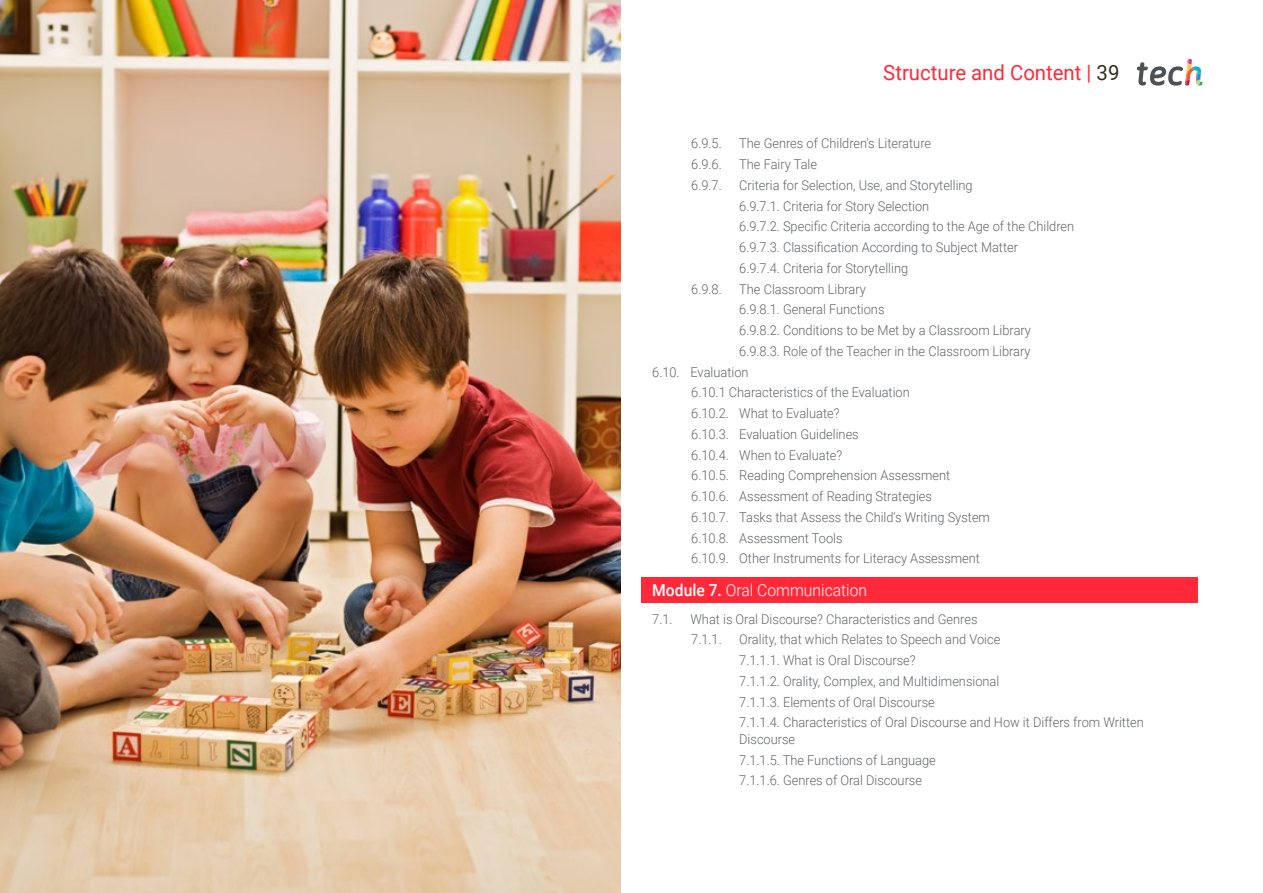
<style>
.page{position:relative;width:1263px;height:893px;background:#fff}
.page>*{position:absolute;margin:0;border:0;box-sizing:border-box;transform-origin:0 0}
.t1{font:21px "Roboto";color:#ff293a}
.t2{font:300 16.5px "Roboto";color:#fff;scale:.95 1}
.t3{font:300 13.5px/20.7px "Roboto";color:#61646a;scale:.95 1}
.s1{color:#312e20}
.s2{font-weight:500}
</style>
<div class="page">
<svg style="left:1137px;top:59px;width:65px;height:27px"></svg>
<img style="left:0;top:0;width:621px;height:893px">
<div style="left:641px;top:578px;width:556px;height:25px;background:#ff293a"></div>
<h1 class="t1" style="left:883px;top:57px;width:238px">Structure and Content | <span class="s1">39</span></h1>
<p class="t3" style="left:691px;top:133px;width:34px">6.9.5.</p>
<p class="t3" style="left:739px;top:133px;width:204px">The Genres of Children's Literature</p>
<p class="t3" style="left:691px;top:153px;width:34px">6.9.6.</p>
<p class="t3" style="left:739px;top:153px;width:84px">The Fairy Tale</p>
<p class="t3" style="left:691px;top:174px;width:34px">6.9.7.</p>
<p class="t3" style="left:739px;top:174px;width:354px">Criteria for Selection, Use, and Storytelling<br>6.9.7.1. Criteria for Story Selection<br>6.9.7.2. Specific Criteria according to the Age of the Children 6.9.7.3. Classification According to Subject Matter<br>6.9.7.4. Criteria for Storytelling</p>
<p class="t3" style="left:691px;top:278px;width:34px">6.9.8.</p>
<p class="t3" style="left:739px;top:278px;width:135px">The Classroom Library</p>
<p class="t3" style="left:739px;top:299px;width:154px">6.9.8.1. General Functions</p>
<p class="t3" style="left:739px;top:319px;width:309px">6.9.8.2. Conditions to be Met by a Classroom Library</p>
<p class="t3" style="left:739px;top:340px;width:308px">6.9.8.3. Role of the Teacher in the Classroom Library</p>
<p class="t3" style="left:652px;top:361px;width:103px">6.10. Evaluation</p>
<p class="t3" style="left:691px;top:382px;width:232px">6.10.1 Characteristics of the Evaluation</p>
<p class="t3" style="left:691px;top:402px;width:158px">6.10.2. What to Evaluate?</p>
<p class="t3" style="left:691px;top:423px;width:178px">6.10.3. Evaluation Guidelines</p>
<p class="t3" style="left:691px;top:444px;width:161px">6.10.4. When to Evaluate?</p>
<p class="t3" style="left:691px;top:465px;width:274px">6.10.5. Reading Comprehension Assessment</p>
<p class="t3" style="left:691px;top:485px;width:255px">6.10.6. Assessment of Reading Strategies</p>
<p class="t3" style="left:691px;top:506px;width:316px">6.10.7. Tasks that Assess the Child's Writing System</p>
<p class="t3" style="left:691px;top:527px;width:161px">6.10.8. Assessment Tools</p>
<p class="t3" style="left:691px;top:548px;width:306px">6.10.9. Other Instruments for Literacy Assessment</p>
<p class="t2" style="left:652px;top:579px;width:228px"><span class="s2">Module 7.</span> Oral Communication</p>
<p class="t3" style="left:652px;top:608px;width:23px">7.1.</p>
<p class="t3" style="left:690px;top:608px;width:304px">What is Oral Discourse? Characteristics and Genres<br>7.1.1.</p>
<p class="t3" style="left:739px;top:629px;width:427px">Orality, that which Relates to Speech and Voice<br>7.1.1.1. What is Oral Discourse?<br>7.1.1.2. Orality, Complex, and Multidimensional<br>7.1.1.3. Elements of Oral Discourse<br>7.1.1.4. Characteristics of Oral Discourse and How it Differs from Written</p>
<p class="t3" style="left:739px;top:728px;width:208px">Discourse<br>7.1.1.5. The Functions of Language<br>7.1.1.6. Genres of Oral Discourse</p>
</div>
